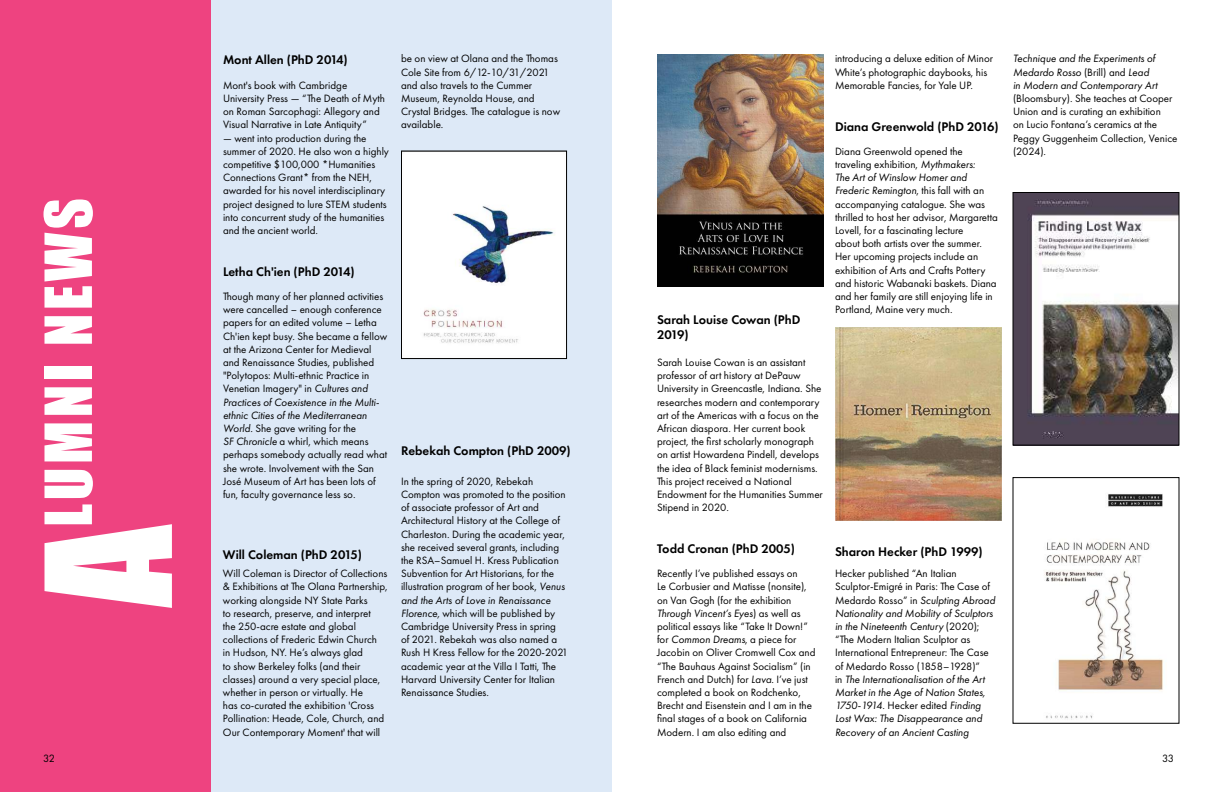
<style>
.page{position:relative;width:1224px;height:792px;background:#fff}
.page>*{position:absolute;margin:0;border:0;box-sizing:border-box;transform-origin:0 0}
.t1{font:161.2px "Impact";color:#fff}
.t2{font:60px "Impact";letter-spacing:.06em;color:#fff}
.t3{font:600 13px/15.6px "Futura PT";color:#000}
.t4{font:11px/13.2px "Futura PT";color:#000}
.t5{font:italic 11px/13.2px "Futura PT";color:#000}
.s1{font-style:italic}
.s2{font-style:normal}
</style>
<div class="page">
<div style="left:209px;top:0;width:403px;height:792px;background:#dde9f7"></div>
<div style="left:0;top:0;width:211px;height:792px;background:#ee4380"></div>
<img style="left:403px;top:153px;width:162px;height:204px">
<div style="left:401px;top:151px;width:166px;height:208px;border:1px solid #000"></div>
<img style="left:657px;top:54px;width:166px;height:233px">
<img style="left:835px;top:327px;width:166px;height:193px">
<img style="left:1014px;top:194px;width:164px;height:250px">
<div style="left:1012px;top:192px;width:168px;height:254px;border:1px solid #000"></div>
<img style="left:1044px;top:494px;width:120px;height:226px">
<div style="left:1012px;top:477px;width:168px;height:247px;border:1px solid #000"></div>
<h2 class="t2" style="left:22px;top:527px;width:330px;rotate:-90deg">LUMNI NEWS</h2>
<h1 class="t1" style="left:-16px;top:607px;width:85px;rotate:-90deg">A</h1>
<p class="t3" style="left:223px;top:52px;width:126px">Mont Allen (PhD 2014)</p>
<p class="t4" style="left:223px;top:78px;width:164px">Mont's book with Cambridge University Press — “The Death of Myth on Roman Sarcophagi: Allegory and Visual Narrative in Late Antiquity”</p>
<p class="t4" style="left:223px;top:131px;width:168px">— went into production during the summer of 2020. He also won a highly competitive $100,000 *Humanities Connections Grant* from the NEH, awarded for his novel interdisciplinary project designed to lure STEM students into concurrent study of the humanities and the ancient world.</p>
<p class="t3" style="left:223px;top:264px;width:133px">Letha Ch'ien (PhD 2014)</p>
<p class="t4" style="left:223px;top:290px;width:166px">Though many of her planned activities were cancelled – enough conference papers for an edited volume – Letha Ch'ien kept busy. She became a fellow at the Arizona Center for Medieval and Renaissance Studies, published "Polytopos: Multi-ethnic Practice in Venetian Imagery" in <span class="s1">Cultures and Practices of Coexistence in the Multi&shy;ethnic Cities of the Mediterranean World.</span> She gave writing for the<br><span class="s1">SF Chronicle</span> a whirl, which means perhaps somebody actually read what she wrote. Involvement with the San José Museum of Art has been lots of fun, faculty governance less so.</p>
<p class="t3" style="left:223px;top:547px;width:141px">Will Coleman (PhD 2015)</p>
<p class="t4" style="left:223px;top:567px;width:166px">Will Coleman is Director of Collections &amp; Exhibitions at The Olana Partnership, working alongside NY State Parks<br>to research, preserve, and interpret<br>the 250-acre estate and global collections of Frederic Edwin Church<br>in Hudson, NY. He’s always glad<br>to show Berkeley folks (and their classes) around a very special place, whether in person or virtually. He<br>has co-curated the exhibition 'Cross Pollination: Heade, Cole, Church, and Our Contemporary Moment' that will</p>
<p class="t4" style="left:401px;top:52px;width:161px">be on view at Olana and the Thomas<br>Cole Site from 6/12-10/31/2021 and also travels to the Cummer<br>Museum, Reynolda House, and<br>Crystal Bridges. The catalogue is now available.</p>
<p class="t4" style="left:835px;top:52px;width:160px">introducing a deluxe edition of Minor<br>White’s photographic daybooks, his<br>Memorable Fancies, for Yale UP.</p>
<p class="t3" style="left:835px;top:119px;width:165px">Diana Greenwold (PhD 2016)</p>
<p class="t4" style="left:835px;top:144px;width:165px">Diana Greenwold opened the traveling exhibition, <span class="s1">Mythmakers:<br>The Art of Winslow Homer and Frederic Remington</span>, this fall with an accompanying catalogue. She was thrilled to host her advisor, Margaretta Lovell, for a fascinating lecture<br>about both artists over the summer.<br>Her upcoming projects include an exhibition of Arts and Crafts Pottery and historic Wabanaki baskets. Diana and her family are still enjoying life in Portland, Maine very much.</p>
<p class="t3" style="left:657px;top:311px;width:145px">Sarah Louise Cowan (PhD<br>2019)</p>
<p class="t4" style="left:657px;top:356px;width:167px">Sarah Louise Cowan is an assistant professor of art history at DePauw University in Greencastle, Indiana. She researches modern and contemporary art of the Americas with a focus on the African diaspora. Her current book project, the first scholarly monograph on artist Howardena Pindell, develops the idea of Black feminist modernisms.<br>This project received a National Endowment for the Humanities Summer Stipend in 2020.</p>
<p class="t3" style="left:657px;top:541px;width:140px">Todd Cronan (PhD 2005)</p>
<p class="t4" style="left:657px;top:567px;width:160px">Recently I’ve published essays on<br>Le Corbusier and Matisse (nonsite), on Van Gogh (for the exhibition <span class="s1">Through Vincent’s Eyes</span>) as well as political essays like “Take It Down!” for <span class="s1">Common Dreams</span>, a piece for Jacobin on Oliver Cromwell Cox and “The Bauhaus Against Socialism” (in French and Dutch) for <span class="s1">Lava</span>. I’ve just completed a book on Rodchenko, Brecht and Eisenstein and I am in the final stages of a book on California Modern. I am also editing and</p>
<p class="t3" style="left:401px;top:442px;width:171px">Rebekah Compton (PhD 2009)</p>
<p class="t4" style="left:401px;top:474px;width:169px">In the spring of 2020, Rebekah Compton was promoted to the position of associate professor of Art and Architectural History at the College of Charleston. During the academic year, she received several grants, including the RSA–Samuel H. Kress Publication Subvention for Art Historians, for the illustration program of her book, <span class="s1">Venus and the Arts of Love in Renaissance Florence,</span> which will be published by Cambridge University Press in spring<br>of 2021. Rebekah was also named a Rush H Kress Fellow for the 2020-2021 academic year at the Villa I Tatti, The Harvard University Center for Italian Renaissance Studies.</p>
<p class="t3" style="left:835px;top:544px;width:149px">Sharon Hecker (PhD 1999)</p>
<p class="t5" style="left:835px;top:567px;width:162px"><span class="s2">Hecker published “An Italian Sculptor-Emigré in Paris: The Case of Medardo Rosso” in</span> Sculpting Abroad Nationality and Mobility of Sculptors in the Nineteenth Century <span class="s2">(2020); “The Modern Italian Sculptor as International Entrepreneur: The Case of Medardo Rosso (1858–1928)”<br>in</span> The Internationalisation of the Art Market in the Age of Nation States, 1750-1914<span class="s2">. Hecker edited</span> Finding Lost Wax: The Disappearance and Recovery of an Ancient Casting</p>
<p class="t5" style="left:1013px;top:52px;width:146px">Technique and the Experiments of<br>Medardo Rosso <span class="s2">(Brill) and</span> Lead in Modern and Contemporary Art</p>
<p class="t4" style="left:1013px;top:92px;width:166px">(Bloomsbury). She teaches at Cooper<br>Union and is curating an exhibition<br>on Lucio Fontana’s ceramics at the<br>Peggy Guggenheim Collection, Venice (2024).</p>
<p class="t4" style="left:43px;top:752px;width:13px">32</p>
<p class="t4" style="left:1162px;top:752px;width:13px">33</p>
</div>
